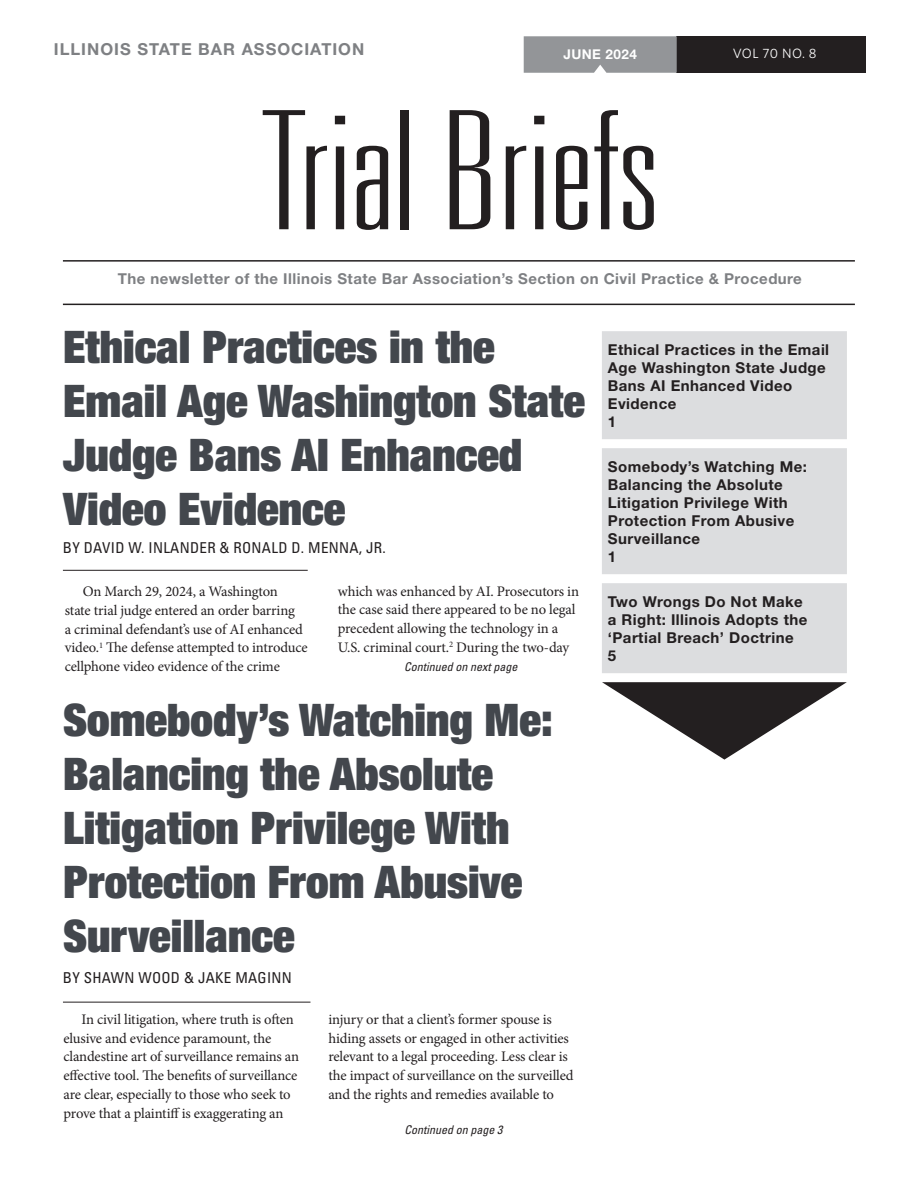
<style>
.page{position:relative;width:918px;height:1188px;background:#fff}
.page>*{position:absolute;margin:0;border:0;box-sizing:border-box;transform-origin:0 0}
.t1{font:100 ultra-condensed 165px "Univers LT Std";color:#231f20;scale:1.41 1}
.headline{font:900 condensed 45px/54px "Helvetica Neue LT Std";color:#43474d}
.t2{font:700 16.5px "Helvetica Neue LT Std";letter-spacing:.06em;color:#7e8083}
.t3{font:700 15px/18px "Helvetica Neue LT Std";letter-spacing:.03em;color:#231f20}
.t4{font:700 15px "Helvetica Neue LT Std";letter-spacing:.03em;color:#7e8083}
.byline{font:condensed 15px "Univers LT Std";letter-spacing:.02em;color:#231f20}
.body{font:14.7px/18.8px "Minion Pro";letter-spacing:-.01em;color:#231f20}
.Inside{font:13.5px "Whitney";letter-spacing:.02em;color:#fff}
.Inside-2{font:700 13.5px "Helvetica Neue LT Std";letter-spacing:.03em;color:#fff}
.blurb{font:italic condensed 12px "Univers LT Std";color:#231f20}
</style>
<div class="page">
<div style="left:677px;top:36px;width:189px;height:37px;background:#231f20"></div>
<div style="left:524px;top:36px;width:153px;height:37px;background:#939598"></div>
<hr style="left:63px;top:260px;width:792px;height:2px;background:#231f20">
<hr style="left:63px;top:304px;width:792px;height:1px;background:#231f20">
<svg style="left:602px;top:682px;width:245px;height:78px"></svg>
<div style="left:602px;top:331px;width:245px;height:108px;background:#dcdddf"></div>
<div style="left:602px;top:448px;width:245px;height:126px;background:#dcdddf"></div>
<div style="left:602px;top:583px;width:245px;height:90px;background:#dcdddf"></div>
<hr style="left:63px;top:1002px;width:247px;height:1px;background:#231f20">
<hr style="left:63px;top:570px;width:245px;height:1px;background:#231f20">
<p class="t2" style="left:54px;top:39px;width:312px">ILLINOIS STATE BAR ASSOCIATION</p>
<p class="Inside-2" style="left:564px;top:46px;width:75px">JUNE 2024</p>
<p class="Inside" style="left:733px;top:45px;width:85px">VOL 70 NO. 8</p>
<h1 class="t1" style="left:264px;top:87px;width:281px">Trial Briefs</h1>
<p class="t4" style="left:118px;top:269px;width:686px">The newsletter of the Illinois State Bar Association’s Section on Civil Practice &amp; Procedure</p>
<p class="headline" style="left:63px;top:319px;width:523px">Ethical Practices in the<br>Email Age Washington State<br>Judge Bans AI Enhanced<br>Video Evidence</p>
<p class="byline" style="left:63px;top:538px;width:324px">BY DAVID W. INLANDER &amp; RONALD D. MENNA, JR.</p>
<p class="body" style="left:65px;top:582px;width:244px;text-indent:18px">On March 29, 2024, a Washington<br>state trial judge entered an order barring<br>a criminal defendant’s use of AI enhanced video.<sup>1</sup> The defense attempted to introduce cellphone video evidence of the crime</p>
<p class="body" style="left:338px;top:582px;width:243px">which was enhanced by AI. Prosecutors in the case said there appeared to be no legal precedent allowing the technology in a U.S. criminal court.<sup>2</sup> During the two-day</p>
<p class="blurb" style="left:404px;top:660px;width:115px">Continued on next page</p>
<p class="headline" style="left:63px;top:692px;width:491px">Somebody’s Watching Me:<br>Balancing the Absolute<br>Litigation Privilege With<br>Protection From Abusive<br>Surveillance</p>
<p class="byline" style="left:63px;top:968px;width:230px">BY SHAWN WOOD &amp; JAKE MAGINN</p>
<p class="body" style="left:64px;top:1010px;width:237px;text-indent:18px">In civil litigation, where truth is often elusive and evidence paramount, the clandestine art of surveillance remains an effective tool. The benefits of surveillance are clear, especially to those who seek to prove that a plaintiff is exaggerating an</p>
<p class="body" style="left:328px;top:1010px;width:247px">injury or that a client’s former spouse is hiding assets or engaged in other activities relevant to a legal proceeding. Less clear is the impact of surveillance on the surveilled and the rights and remedies available to</p>
<p class="blurb" style="left:404px;top:1122px;width:99px">Continued on page 3</p>
<p class="t3" style="left:608px;top:341px;width:223px">Ethical Practices in the Email<br>Age Washington State Judge<br>Bans AI Enhanced Video<br>Evidence<br>1</p>
<p class="t3" style="left:608px;top:458px;width:201px">Somebody’s Watching Me:<br>Balancing the Absolute<br>Litigation Privilege With<br>Protection From Abusive<br>Surveillance<br>1</p>
<p class="t3" style="left:608px;top:593px;width:201px">Two Wrongs Do Not Make a Right: Illinois Adopts the ‘Partial Breach’ Doctrine<br>5</p>
</div>
